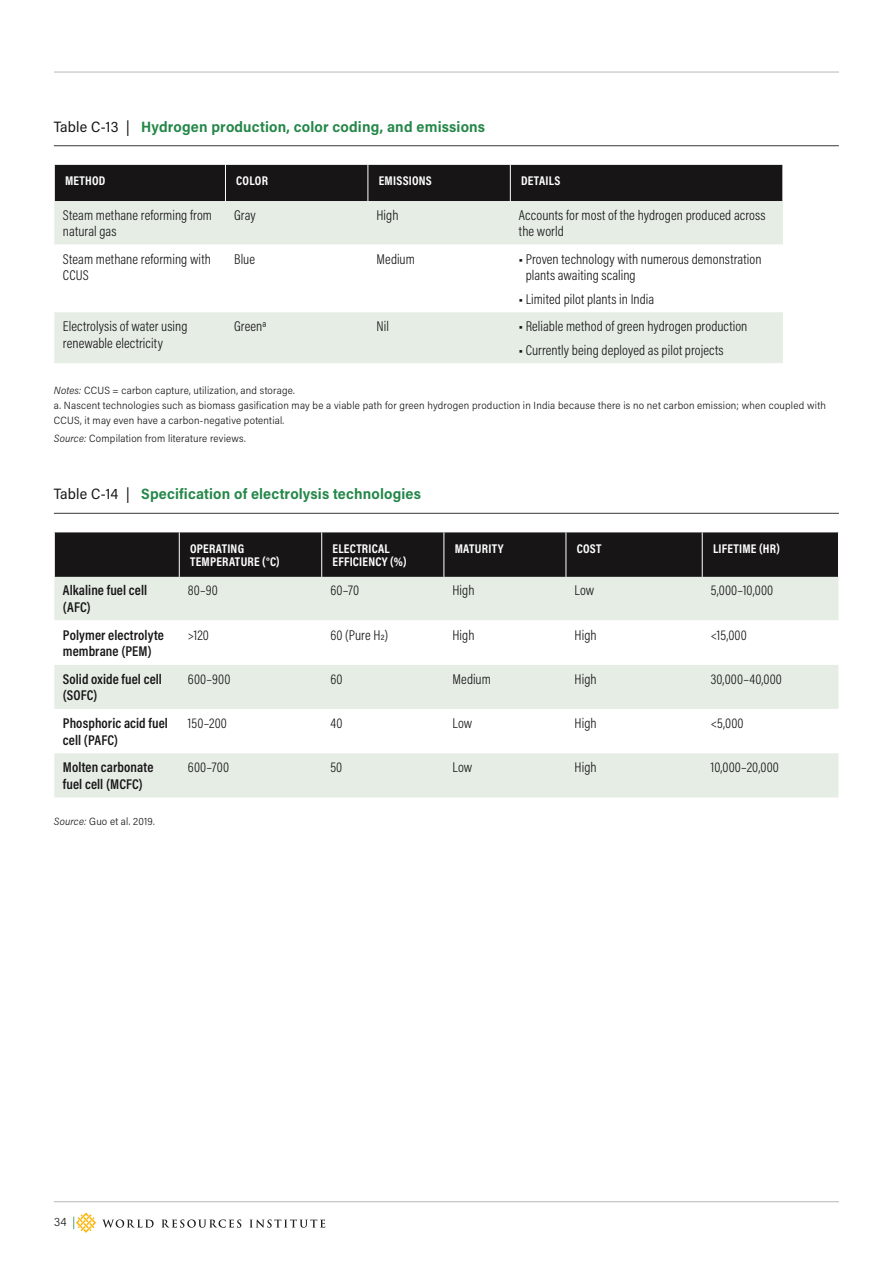
<style>
.page{position:relative;width:893px;height:1263px;background:#fff}
.page>*{position:absolute;margin:0;border:0;box-sizing:border-box;transform-origin:0 0}
.Table_Title{font:700 15px "Acumin Pro Semi Cond";letter-spacing:.01em;color:#258749}
.Table_Body{font:300 14.25px/16.5px "Acumin Pro Cond";letter-spacing:.005em;color:#171516}
.Table_Body-2{font:600 14.25px/16.5px "Acumin Pro Cond";letter-spacing:.005em;color:#171516}
.Table_Header{font:700 12.75px/13.5px "Acumin Pro Cond";letter-spacing:.02em;color:#fff}
.t1{font:300 12px "Acumin Pro Semi Cond";color:#171516}
.Figure_Table_Source{font:300 10.5px/15px "Acumin Pro Semi Cond";letter-spacing:.02em;color:#171516}
.s1{font-weight:400;color:#171516}
.s2{font-style:italic}
.s3{color:#258749}
</style>
<div class="page">
<hr style="left:54px;top:1201px;width:785px;height:1px;background:#bab7b7">
<hr style="left:54px;top:72px;width:785px;height:1px;background:#bab7b7">
<svg style="left:76px;top:1212px;width:20px;height:21px"></svg>
<svg style="left:102px;top:1219px;width:52px;height:9px"></svg>
<svg style="left:161px;top:1219px;width:80px;height:9px"></svg>
<svg style="left:250px;top:1219px;width:75px;height:9px"></svg>
<hr style="left:54px;top:145px;width:785px;height:1px;background:#393737">
<div style="left:55px;top:165px;width:727px;height:36px;background:#171516"></div>
<div style="left:54px;top:201px;width:729px;height:162px;background:#e5ede5"></div>
<svg style="left:54px;top:245px;width:729px;height:67px"></svg>
<hr style="left:225px;top:165px;width:1px;height:36px;background:#fff">
<hr style="left:368px;top:165px;width:1px;height:36px;background:#fff">
<hr style="left:510px;top:165px;width:1px;height:36px;background:#fff">
<hr style="left:54px;top:513px;width:785px;height:1px;background:#393737">
<div style="left:55px;top:532px;width:783px;height:45px;background:#171516"></div>
<div style="left:54px;top:577px;width:784px;height:220px;background:#e5ede5"></div>
<svg style="left:54px;top:620px;width:784px;height:133px"></svg>
<hr style="left:179px;top:532px;width:1px;height:45px;background:#fff">
<hr style="left:321px;top:532px;width:1px;height:45px;background:#fff">
<hr style="left:444px;top:532px;width:1px;height:45px;background:#fff">
<hr style="left:566px;top:532px;width:1px;height:45px;background:#fff">
<hr style="left:702px;top:532px;width:1px;height:45px;background:#fff">
<p class="Table_Title" style="left:54px;top:116px;width:433px"><span class="s1">Table C-13 |</span> Hydrogen production, color coding, and emissions</p>
<p class="Table_Header" style="left:65px;top:174px;width:42px">METHOD</p>
<p class="Table_Header" style="left:236px;top:174px;width:33px">COLOR</p>
<p class="Table_Header" style="left:379px;top:174px;width:55px">EMISSIONS</p>
<p class="Table_Header" style="left:521px;top:174px;width:41px">DETAILS</p>
<p class="Table_Body" style="left:63px;top:206px;width:151px">Steam methane reforming from natural gas</p>
<p class="Table_Body" style="left:234px;top:206px;width:23px">Gray</p>
<p class="Table_Body" style="left:377px;top:206px;width:23px">High</p>
<p class="Table_Body" style="left:519px;top:206px;width:248px">Accounts for most of the hydrogen produced across the world</p>
<p class="Table_Body" style="left:63px;top:250px;width:150px">Steam methane reforming with<br>CCUS</p>
<p class="Table_Body" style="left:234px;top:250px;width:22px">Blue</p>
<p class="Table_Body" style="left:377px;top:250px;width:40px">Medium</p>
<p class="Table_Body" style="left:526px;top:250px;width:237px;text-indent:-7px">■ Proven technology with numerous demonstration plants awaiting scaling</p>
<p class="Table_Body" style="left:519px;top:290px;width:137px">■ Limited pilot plants in India</p>
<p class="Table_Body" style="left:63px;top:318px;width:126px">Electrolysis of water using renewable electricity</p>
<p class="Table_Body" style="left:234px;top:318px;width:34px">Greena</p>
<p class="Table_Body" style="left:377px;top:318px;width:14px">Nil</p>
<p class="Table_Body" style="left:519px;top:318px;width:230px">■ Reliable method of green hydrogen production</p>
<p class="Table_Body" style="left:519px;top:341px;width:206px">■ Currently being deployed as pilot projects</p>
<p class="Figure_Table_Source" style="left:54px;top:382px;width:242px"><span class="s2">Notes:</span> CCUS = carbon capture, utilization, and storage.</p>
<p class="Figure_Table_Source" style="left:54px;top:397px;width:773px">a. Nascent technologies such as biomass gasification may be a viable path for green hydrogen production in India because there is no net carbon emission; when coupled with<br>CCUS, it may even have a carbon-negative potential.</p>
<p class="Figure_Table_Source" style="left:54px;top:431px;width:193px"><span class="s2">Source:</span> Compilation from literature reviews.</p>
<p class="Table_Title" style="left:54px;top:484px;width:369px"><span class="s1">Table C-14 |</span> Specification of electrolysis technologies</p>
<p class="Table_Header" style="left:190px;top:541px;width:91px">OPERATING<br>TEMPERATURE (°C)</p>
<p class="Table_Header" style="left:332px;top:541px;width:76px">ELECTRICAL<br>EFFICIENCY (%)</p>
<p class="Table_Header" style="left:455px;top:541px;width:50px">MATURITY</p>
<p class="Table_Header" style="left:577px;top:541px;width:26px">COST</p>
<p class="Table_Header" style="left:713px;top:541px;width:68px">LIFETIME (HR)</p>
<p class="Table_Body-2" style="left:63px;top:582px;width:86px">Alkaline fuel cell (AFC)</p>
<p class="Table_Body" style="left:188px;top:582px;width:31px">80–90</p>
<p class="Table_Body" style="left:330px;top:582px;width:30px">60–70</p>
<p class="Table_Body" style="left:453px;top:582px;width:23px">High</p>
<p class="Table_Body" style="left:575px;top:582px;width:21px">Low</p>
<p class="Table_Body" style="left:711px;top:582px;width:64px">5,000–10,000</p>
<p class="Table_Body-2" style="left:63px;top:626px;width:103px">Polymer electrolyte membrane (PEM)</p>
<p class="Table_Body" style="left:188px;top:626px;width:23px">&gt;120</p>
<p class="Table_Body" style="left:330px;top:626px;width:59px">60 (Pure H2)</p>
<p class="Table_Body" style="left:453px;top:626px;width:23px">High</p>
<p class="Table_Body" style="left:575px;top:626px;width:23px">High</p>
<p class="Table_Body" style="left:711px;top:626px;width:37px">&lt;15,000</p>
<p class="Table_Body-2" style="left:63px;top:670px;width:101px">Solid oxide fuel cell (SOFC)</p>
<p class="Table_Body" style="left:188px;top:670px;width:44px">600–900</p>
<p class="Table_Body" style="left:330px;top:670px;width:14px">60</p>
<p class="Table_Body" style="left:453px;top:670px;width:40px">Medium</p>
<p class="Table_Body" style="left:575px;top:670px;width:23px">High</p>
<p class="Table_Body" style="left:711px;top:670px;width:73px">30,000–40,000</p>
<p class="Table_Body-2" style="left:63px;top:714px;width:106px">Phosphoric acid fuel cell (PAFC)</p>
<p class="Table_Body" style="left:188px;top:715px;width:40px">150–200</p>
<p class="Table_Body" style="left:330px;top:715px;width:14px">40</p>
<p class="Table_Body" style="left:453px;top:715px;width:21px">Low</p>
<p class="Table_Body" style="left:575px;top:715px;width:23px">High</p>
<p class="Table_Body" style="left:711px;top:715px;width:34px">&lt;5,000</p>
<p class="Table_Body-2" style="left:63px;top:759px;width:92px">Molten carbonate fuel cell (MCFC)</p>
<p class="Table_Body" style="left:188px;top:759px;width:43px">600–700</p>
<p class="Table_Body" style="left:330px;top:759px;width:13px">50</p>
<p class="Table_Body" style="left:453px;top:759px;width:21px">Low</p>
<p class="Table_Body" style="left:575px;top:759px;width:23px">High</p>
<p class="Table_Body" style="left:711px;top:759px;width:70px">10,000–20,000</p>
<p class="Figure_Table_Source" style="left:54px;top:813px;width:102px"><span class="s2">Source:</span> Guo et al. 2019.</p>
<p class="t1" style="left:54px;top:1214px;width:23px">34 <span class="s3">|</span></p>
</div>
